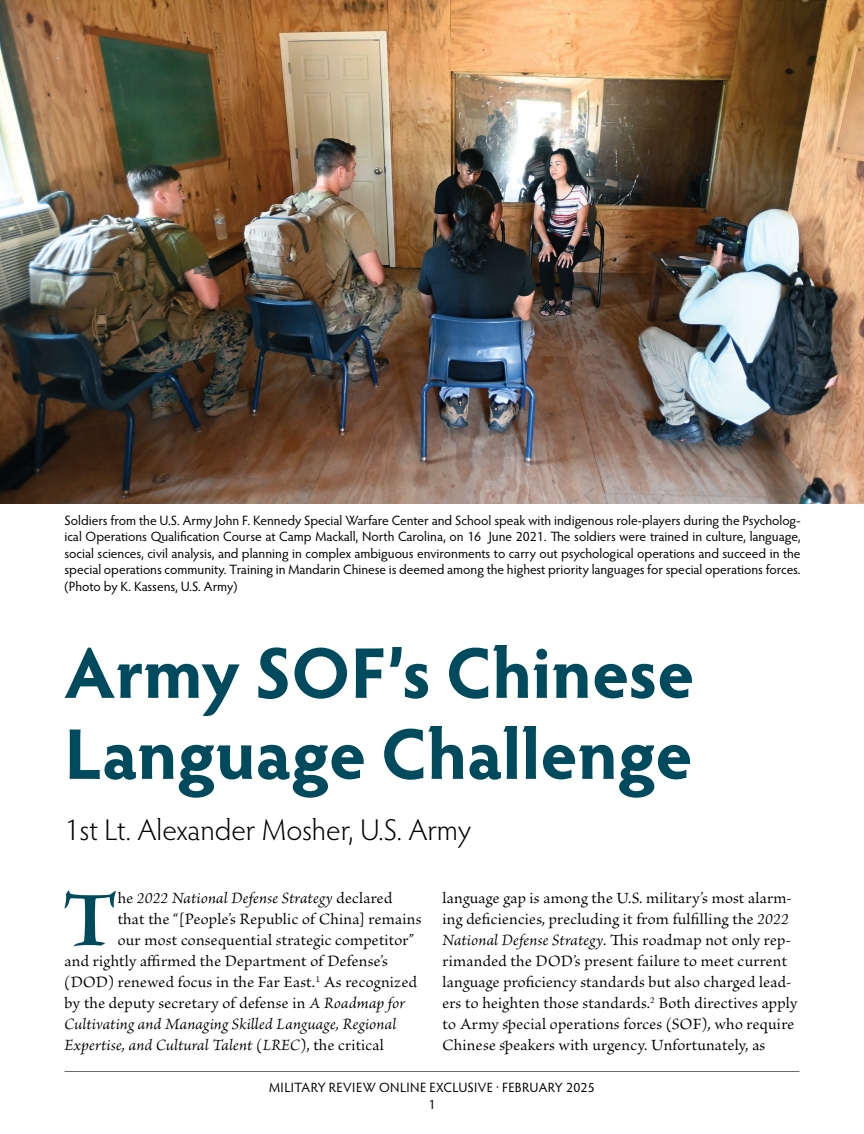
<style>
.page{position:relative;width:864px;height:1134px;background:#fff}
.page>*{position:absolute;margin:0;border:0;box-sizing:border-box;transform-origin:0 0}
.body-first{font:87.3px "Brioso Pro Bold Disp";color:#004a5d}
.title__H1{font:700 72px/81px "Hypatia Sans Pro";color:#004a5d}
.author{font:300 30px "Hypatia Sans Pro";color:#000}
.body-first-2{font:16.5px/21px "Brioso Pro";letter-spacing:.015em;color:#000}
.body-first-3{font:italic 16.5px "Brioso Pro";letter-spacing:.01em;color:#000}
.cutline{font:13.5px/16.5px "Hypatia Sans Pro";color:#000;text-align:justify}
.cutline-2{font:13.5px/17.2px "Hypatia Sans Pro";letter-spacing:.02em;color:#000;text-align:center}
.s1{font-style:normal}
.s2{font-style:italic}
</style>
<div class="page">
<hr style="left:65px;top:1071px;width:734px;height:1px;background:#58595b">
<img style="left:0;top:0;width:864px;height:504px">
<p class="cutline" style="left:64px;top:512px;width:738px">Soldiers from the U.S. Army John F. Kennedy Special Warfare Center and School speak with indigenous role-players during the Psycholog&shy;ical Operations Qualification Course at Camp Mackall, North Carolina, on 16 June 2021. The soldiers were trained in culture, language, social sciences, civil analysis, and planning in complex ambiguous environments to carry out psychological operations and succeed in the special operations community. Training in Mandarin Chinese is deemed among the highest priority languages for special operations forces. (Photo by K. Kassens, U.S. Army)</p>
<h1 class="title__H1" style="left:64px;top:629px;width:631px">Army SOF’s Chinese<br>Language Challenge</h1>
<p class="author" style="left:64px;top:810px;width:408px">1st Lt. Alexander Mosher, U.S. Army</p>
<p class="body-first" style="left:62px;top:874px;width:56px">T</p>
<p class="body-first-3" style="left:118px;top:888px;width:276px"><span class="s1">he</span> 2022 National Defense Strategy <span class="s1">declared</span></p>
<p class="body-first-2" style="left:118px;top:909px;width:305px">that the “[People’s Republic of China] remains</p>
<p class="body-first-2" style="left:118px;top:930px;width:298px">our most consequential strategic competitor”</p>
<p class="body-first-2" style="left:64px;top:951px;width:325px">and rightly affirmed the Department of Defense’s</p>
<p class="body-first-2" style="left:64px;top:972px;width:354px">(DOD) renewed focus in the Far East.<sup>1</sup> As recognized</p>
<p class="body-first-2" style="left:64px;top:993px;width:342px">by the deputy secretary of defense in <span class="s2">A Roadmap for</span></p>
<p class="body-first-3" style="left:64px;top:1014px;width:333px">Cultivating and Managing Skilled Language, Regional</p>
<p class="body-first-3" style="left:64px;top:1035px;width:321px">Expertise, and Cultural Talent <span class="s1">(</span>LREC<span class="s1">), the critical</span></p>
<p class="body-first-2" style="left:442px;top:888px;width:356px">language gap is among the U.S. military’s most alarm&shy;ing deficiencies, precluding it from fulfilling the <span class="s2">2022<br>National Defense Strategy</span>. This roadmap not only rep&shy;rimanded the DOD’s present failure to meet current language proficiency standards but also charged lead&shy;ers to heighten those standards.<sup>2</sup> Both directives apply to Army special operations forces (SOF), who require Chinese speakers with urgency. Unfortunately, as</p>
<p class="cutline-2" style="left:269px;top:1078px;width:327px">MILITARY REVIEW ONLINE EXCLUSIVE · FEBRUARY 2025<br>1</p>
</div>
